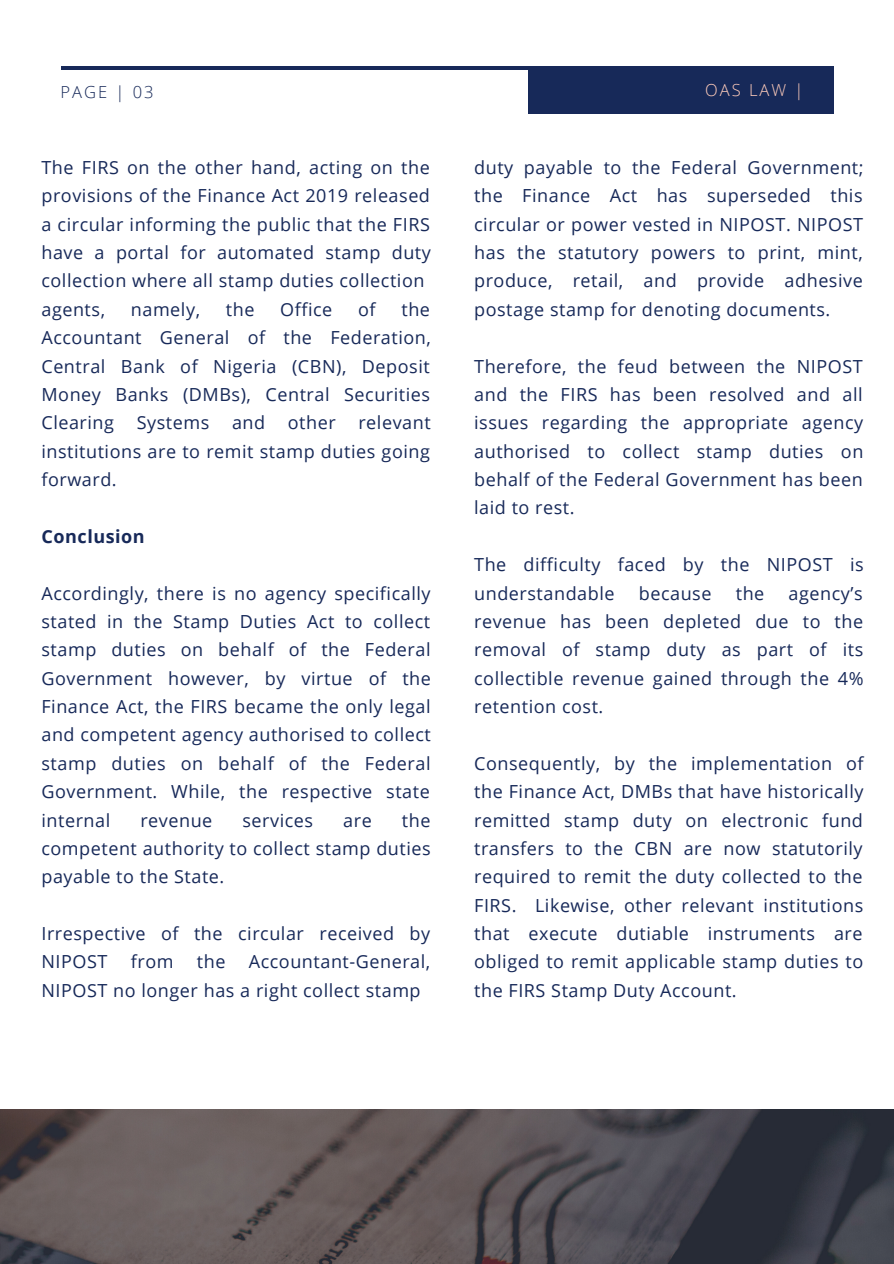
<style>
.page{position:relative;width:894px;height:1264px;background:#fff}
.page>*{position:absolute;margin:0;border:0;box-sizing:border-box;transform-origin:0 0}
.t1{font:18px/28.3px "Open Sans";letter-spacing:.03em;color:#172959;text-align:justify}
.t2{font:700 18px "Open Sans";letter-spacing:.03em;color:#172959}
.t3{font:300 16.5px "Open Sans";letter-spacing:.12em;color:#172959}
.t4{font:300 16.5px "Open Sans";letter-spacing:.12em;color:#fcb}
</style>
<div class="page">
<hr style="left:61px;top:66px;width:771px;height:4px;background:#172959">
<div style="left:528px;top:66px;width:305px;height:48px;background:#172959"></div>
<img style="left:0;top:1109px;width:893px;height:154px">
<p class="t3" style="left:61px;top:80px;width:94px">PAGE | 03</p>
<p class="t4" style="left:705px;top:78px;width:100px">OAS LAW |</p>
<p class="t1" style="left:41px;top:153px;width:391px;text-align:left">The FIRS on the other hand, acting on the provisions of the Finance Act 2019 released a circular informing the public that the FIRS have a portal for automated stamp duty collection where all stamp duties collection agents,</p>
<p class="t1" style="left:131px;top:295px;width:71px">namely,</p>
<p class="t1" style="left:226px;top:295px;width:30px">the</p>
<p class="t1" style="left:280px;top:295px;width:54px">Office</p>
<p class="t1" style="left:358px;top:295px;width:19px">of</p>
<p class="t1" style="left:41px;top:295px;width:391px;text-indent:360px">the Accountant General of the Federation, Central Bank of Nigeria (CBN), Deposit Money Banks (DMBs), Central Securities Clearing</p>
<p class="t1" style="left:41px;top:408px;width:391px;text-indent:317px">relevant institutions are to remit stamp duties going forward.</p>
<p class="t1" style="left:137px;top:408px;width:74px">Systems</p>
<p class="t1" style="left:232px;top:408px;width:35px">and</p>
<p class="t1" style="left:288px;top:408px;width:49px">other</p>
<p class="t2" style="left:41px;top:523px;width:105px">Conclusion</p>
<p class="t1" style="left:41px;top:578px;width:391px">Accordingly, there is no agency specifically stated in the Stamp Duties Act to collect stamp duties on behalf of the Federal Government however, by virtue of the Finance Act, the FIRS became the only legal and competent agency authorised to collect stamp duties on behalf of the Federal Government. While, the respective state internal</p>
<p class="t1" style="left:41px;top:805px;width:391px;text-indent:360px">the competent authority to collect stamp duties payable to the State.</p>
<p class="t1" style="left:41px;top:918px;width:390px">Irrespective of the circular received by<br>NIPOST</p>
<p class="t1" style="left:140px;top:805px;width:73px">revenue</p>
<p class="t1" style="left:242px;top:805px;width:72px">services</p>
<p class="t1" style="left:343px;top:805px;width:30px">are</p>
<p class="t1" style="left:131px;top:947px;width:44px">from</p>
<p class="t1" style="left:197px;top:947px;width:30px">the</p>
<p class="t1" style="left:41px;top:947px;width:390px;text-indent:207px">Accountant-General,<br>NIPOST no longer has a right collect stamp</p>
<p class="t1" style="left:474px;top:153px;width:391px">duty payable to the Federal Government; the Finance Act has superseded this circular or power vested in NIPOST. NIPOST has the statutory powers to print, mint, produce, retail, and provide adhesive postage stamp for denoting documents.</p>
<p class="t1" style="left:474px;top:351px;width:390px">Therefore, the feud between the NIPOST and the FIRS has been resolved and all issues regarding the appropriate agency authorised to collect stamp duties on behalf of the Federal Government has been laid to rest.</p>
<p class="t1" style="left:474px;top:550px;width:391px">The difficulty faced by the NIPOST is understandable</p>
<p class="t1" style="left:638px;top:578px;width:74px">because</p>
<p class="t1" style="left:735px;top:578px;width:30px">the</p>
<p class="t1" style="left:474px;top:578px;width:391px;text-indent:314px">agency’s revenue has been depleted due to the removal of stamp duty as part of its collectible revenue gained through the 4% retention cost.</p>
<p class="t1" style="left:474px;top:748px;width:391px">Consequently, by the implementation of the Finance Act, DMBs that have historically remitted stamp duty on electronic fund transfers to the CBN are now statutorily required to remit the duty collected to the FIRS. Likewise, other relevant institutions that execute dutiable instruments are obliged to remit applicable stamp duties to the FIRS Stamp Duty Account.</p>
</div>
